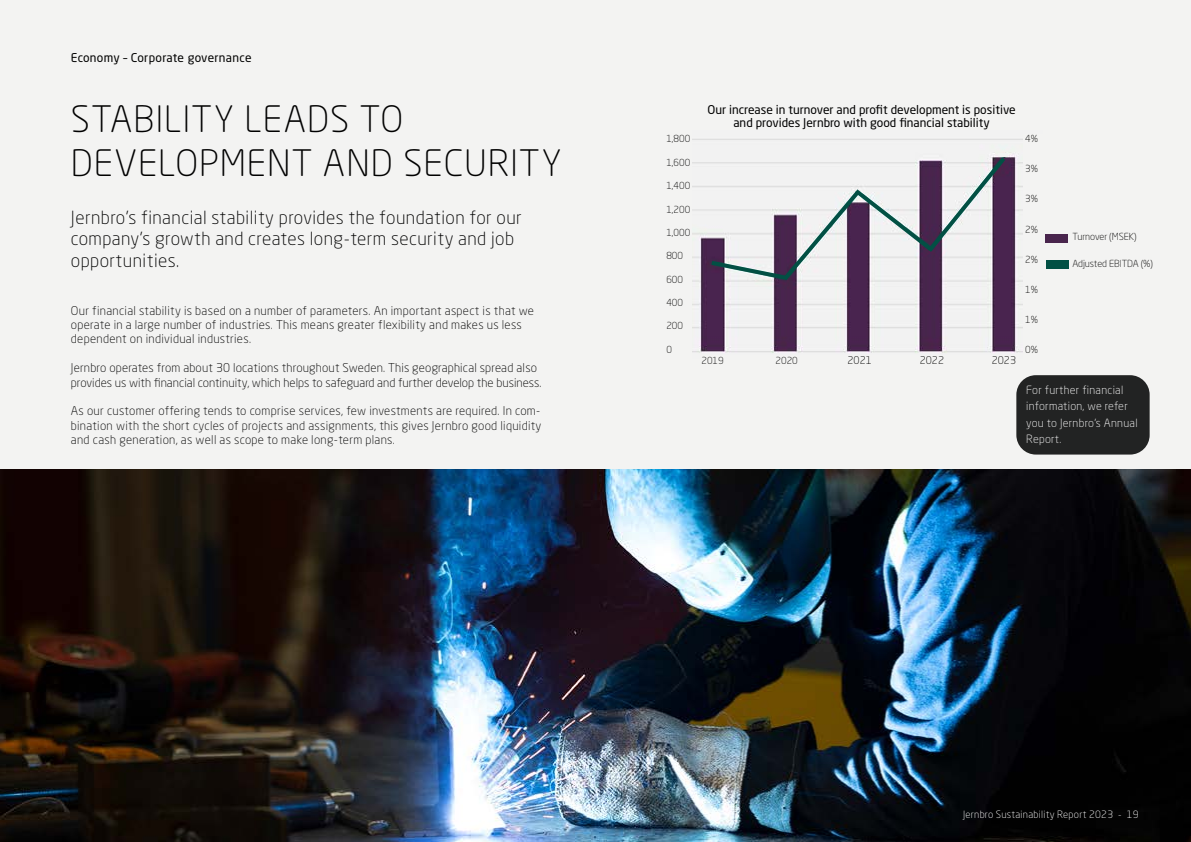
<style>
.page{position:relative;width:1191px;height:842px;background:#fff}
.page>*{position:absolute;margin:0;border:0;box-sizing:border-box;transform-origin:0 0}
.t1{font:300 36px/43.2px "Neo Sans Std";letter-spacing:.025em;color:#000}
.t2{font:300 18px/21.6px "Neo Sans Std";letter-spacing:.025em;color:#000}
.t3{font:300 12px/14.4px "Neo Sans Std";letter-spacing:.025em;color:#000}
.t4{font:300 12px/14.4px "Neo Sans Std";color:#000}
.t5{font:12px/13.2px "Neo Sans Std";color:#000;text-align:center}
.t6{font:12px "Neo Sans W1 G";letter-spacing:.025em;color:#000}
.t7{font:300 11.2px/16.5px "Neo Sans Std";letter-spacing:.025em;color:#fff}
.t8{font:300 10.5px "Neo Sans Std";color:#000}
.t9{font:300 10px "Neo Sans Std";letter-spacing:.025em;color:#fff}
.t10{font:300 9.6px "Neo Sans Std";color:#000}
.s1{font-family:"Neo Sans Std"}
</style>
<div class="page">
<div style="left:0;top:0;width:1191px;height:486px;background:#f3f3f2"></div>
<img style="left:692px;top:139px;width:331px;height:214px">
<img style="left:0;top:469px;width:1191px;height:373px">
<div style="left:1045px;top:234px;width:23px;height:8px;background:#49254d"></div>
<div style="left:1046px;top:261px;width:22px;height:8px;background:#025044"></div>
<div style="left:1016px;top:375px;width:133px;height:80px;background:#222323;border-radius:20px"></div>
<svg style="left:707px;top:153px;width:303px;height:131px"></svg>
<p class="t6" style="left:71px;top:51px;width:182px"><span class="s1">Economy –</span> Corporate governance</p>
<h1 class="t1" style="left:71px;top:97px;width:492px">STABILITY LEADS TO<br>DEVELOPMENT AND SECURITY</h1>
<h2 class="t2" style="left:71px;top:206px;width:452px">Jernbro’s financial stability provides the foundation for our company’s growth and creates long-term security and job opportunities.</h2>
<p class="t3" style="left:71px;top:303px;width:465px">Our financial stability is based on a number of parameters. An important aspect is that we operate in a large number of industries. This means greater flexibility and makes us less dependent on individual industries.</p>
<p class="t4" style="left:71px;top:361px;width:472px">Jernbro operates from about 30 locations throughout Sweden. This geographical spread also provides us with financial continuity, which helps to safeguard and further develop the business.</p>
<p class="t3" style="left:71px;top:404px;width:472px;text-align:justify">As our customer offering tends to comprise services, few investments are required. In com&shy;bination with the short cycles of projects and assignments, this gives Jernbro good liquidity and cash generation, as well as scope to make long-term plans.</p>
<p class="t10" style="left:666px;top:133px;width:25px">1,800</p>
<p class="t10" style="left:666px;top:157px;width:25px">1,600</p>
<p class="t10" style="left:666px;top:180px;width:25px">1,400</p>
<p class="t10" style="left:666px;top:203px;width:25px">1,200</p>
<p class="t10" style="left:666px;top:227px;width:25px">1,000</p>
<p class="t10" style="left:666px;top:250px;width:18px">800</p>
<p class="t10" style="left:666px;top:273px;width:18px">600</p>
<p class="t10" style="left:666px;top:297px;width:18px">400</p>
<p class="t10" style="left:666px;top:320px;width:18px">200</p>
<p class="t10" style="left:666px;top:343px;width:7px">0</p>
<p class="t5" style="left:707px;top:103px;width:310px">Our increase in turnover and profit development is positive and provides Jernbro with good financial stability</p>
<p class="t10" style="left:701px;top:355px;width:24px">2019</p>
<p class="t10" style="left:775px;top:355px;width:24px">2020</p>
<p class="t8" style="left:847px;top:354px;width:26px">2021</p>
<p class="t8" style="left:919px;top:354px;width:26px">2022</p>
<p class="t8" style="left:991px;top:354px;width:26px">2023</p>
<p class="t10" style="left:1025px;top:133px;width:14px">4%</p>
<p class="t10" style="left:1025px;top:163px;width:14px">3%</p>
<p class="t10" style="left:1025px;top:193px;width:14px">3%</p>
<p class="t10" style="left:1025px;top:223px;width:14px">2%</p>
<p class="t10" style="left:1025px;top:253px;width:14px">2%</p>
<p class="t10" style="left:1025px;top:284px;width:14px">1%</p>
<p class="t10" style="left:1025px;top:314px;width:14px">1%</p>
<p class="t10" style="left:1025px;top:344px;width:14px">0%</p>
<p class="t10" style="left:1072px;top:231px;width:66px">Turnover (MSEK)</p>
<p class="t10" style="left:1072px;top:258px;width:82px">Adjusted EBITDA (%)</p>
<p class="t7" style="left:1026px;top:381px;width:113px">For further financial information, we refer you to Jernbro’s Annual<br>Report.</p>
<p class="t9" style="left:963px;top:809px;width:177px">Jernbro Sustainability Report 2023 - 19</p>
</div>
